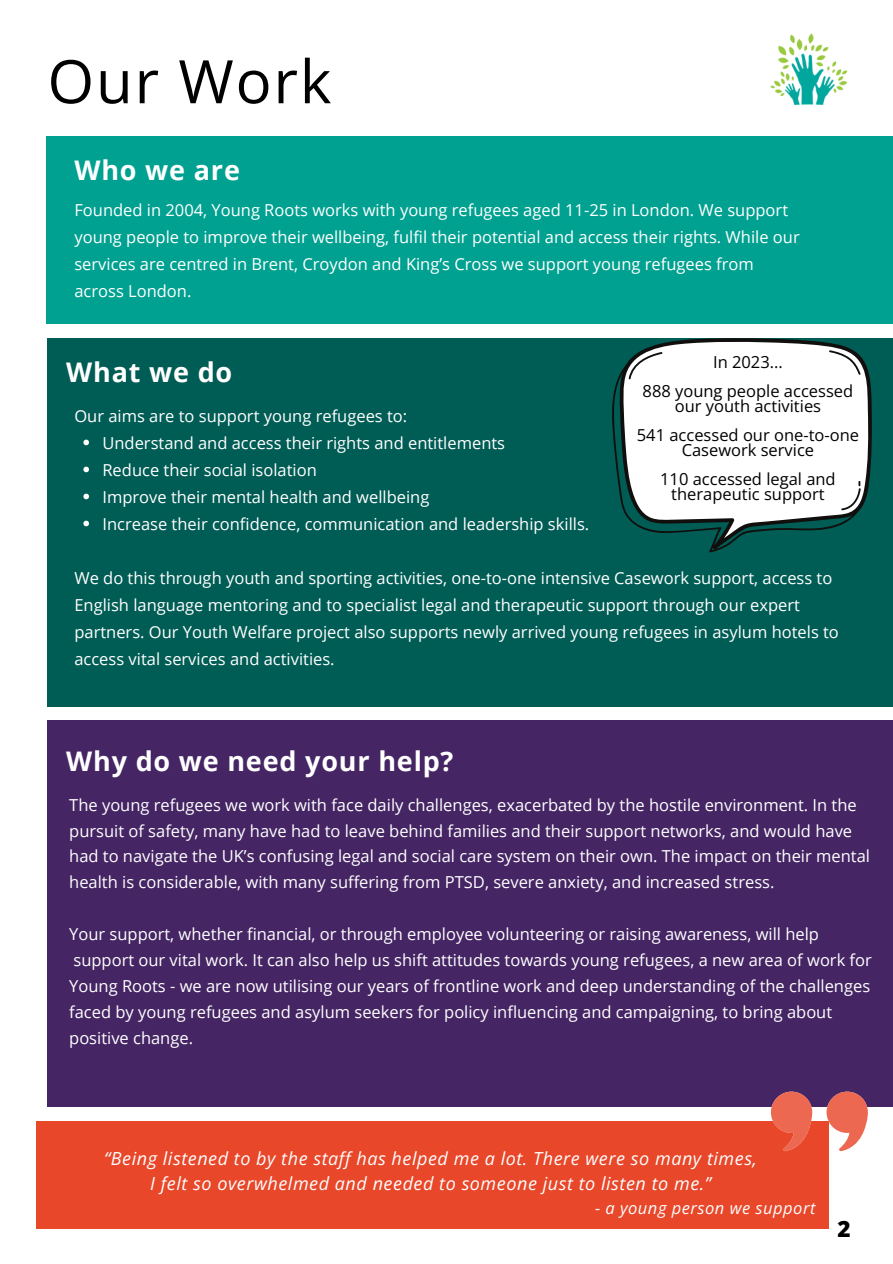
<style>
.page{position:relative;width:893px;height:1264px;background:#fff}
.page>*{position:absolute;margin:0;border:0;box-sizing:border-box;transform-origin:0 0}
.t1{font:60px "Open Sans";letter-spacing:.03em;color:#000}
.t2{font:700 27px "Open Sans";letter-spacing:.03em;color:#fff}
.t3{font:800 22.5px "Open Sans";color:#000}
.t4{font:italic 18px "Open Sans";letter-spacing:.03em;color:#fff}
.t5{font:16.5px/27px "Open Sans";color:#fff}
.t6{font:16.5px/14.7px "Open Sans";color:#000;text-align:center}
.t7{font:italic 16.5px "Open Sans";letter-spacing:.03em;color:#fff}
</style>
<div class="page">
<div style="left:46px;top:136px;width:846px;height:188px;background:#00a190"></div>
<div style="left:47px;top:337px;width:845px;height:369px;background:#005d55"></div>
<div style="left:47px;top:720px;width:845px;height:386px;background:#452564"></div>
<div style="left:37px;top:1121px;width:791px;height:108px;background:#e8472a"></div>
<svg style="left:826px;top:1091px;width:41px;height:60px"></svg>
<svg style="left:770px;top:1091px;width:42px;height:60px"></svg>
<img style="left:770px;top:33px;width:78px;height:72px">
<svg style="left:83px;top:439px;width:6px;height:6px"></svg>
<svg style="left:83px;top:466px;width:6px;height:6px"></svg>
<svg style="left:83px;top:493px;width:6px;height:6px"></svg>
<svg style="left:83px;top:520px;width:6px;height:6px"></svg>
<svg style="left:619px;top:337px;width:252px;height:153px;fill:#fff"></svg>
<svg style="left:828px;top:350px;width:32px;height:9px"></svg>
<svg style="left:628px;top:352px;width:35px;height:7px"></svg>
<svg style="left:612px;top:359px;width:256px;height:193px;fill:#fff"></svg>
<p class="t1" style="left:47px;top:39px;width:285px">Our Work</p>
<p class="t2" style="left:74px;top:151px;width:167px">Who we are</p>
<p class="t5" style="left:74px;top:196px;width:726px">Founded in 2004, Young Roots works with young refugees aged 11-25 in London. We support young people to improve their wellbeing, fulfil their potential and access their rights. While our services are centred in Brent, Croydon and King’s Cross we support young refugees from across London.</p>
<p class="t6" style="left:713px;top:354px;width:71px">In 2023...</p>
<p class="t6" style="left:642px;top:383px;width:212px">888 young people accessed our youth activities</p>
<p class="t6" style="left:636px;top:427px;width:224px">541 accessed our one-to-one<br>Casework service</p>
<p class="t6" style="left:660px;top:471px;width:177px">110 accessed legal and therapeutic support</p>
<p class="t2" style="left:66px;top:353px;width:168px">What we do</p>
<h2 class="t5" style="left:74px;top:402px;width:334px">Our aims are to support young refugees to:</h2>
<p class="t5" style="left:102px;top:429px;width:404px">Understand and access their rights and entitlements</p>
<p class="t5" style="left:102px;top:456px;width:216px">Reduce their social isolation</p>
<p class="t5" style="left:102px;top:483px;width:328px">Improve their mental health and wellbeing</p>
<p class="t5" style="left:102px;top:510px;width:488px">Increase their confidence, communication and leadership skills.</p>
<p class="t5" style="left:74px;top:564px;width:766px">We do this through youth and sporting activities, one-to-one intensive Casework support, access to English language mentoring and to specialist legal and therapeutic support through our expert partners. Our Youth Welfare project also supports newly arrived young refugees in asylum hotels to access vital services and activities.</p>
<p class="t2" style="left:66px;top:742px;width:389px">Why do we need your help?</p>
<h2 class="t5" style="left:69px;top:791px;width:802px;line-height:25.8px">The young refugees we work with face daily challenges, exacerbated by the hostile environment. In the pursuit of safety, many have had to leave behind families and their support networks, and would have had to navigate the UK’s confusing legal and social care system on their own. The impact on their mental health is considerable, with many suffering from PTSD, severe anxiety, and increased stress.</h2>
<p class="t5" style="left:69px;top:920px;width:751px">Your support, whether financial, or through employee volunteering or raising awareness, will help</p>
<p class="t5" style="left:69px;top:946px;width:804px;line-height:25.8px">support our vital work. It can also help us shift attitudes towards young refugees, a new area of work for Young Roots - we are now utilising our years of frontline work and deep understanding of the challenges faced by young refugees and asylum seekers for policy influencing and campaigning, to bring about positive change.</p>
<h2 class="t4" style="left:104px;top:1145px;width:654px">“Being listened to by the staff has helped me a lot. There were so many times,</h2>
<p class="t4" style="left:150px;top:1171px;width:562px">I felt so overwhelmed and needed to someone just to listen to me.”</p>
<p class="t7" style="left:595px;top:1196px;width:222px">- a young person we support</p>
<p class="t3" style="left:837px;top:1212px;width:15px">2</p>
</div>
